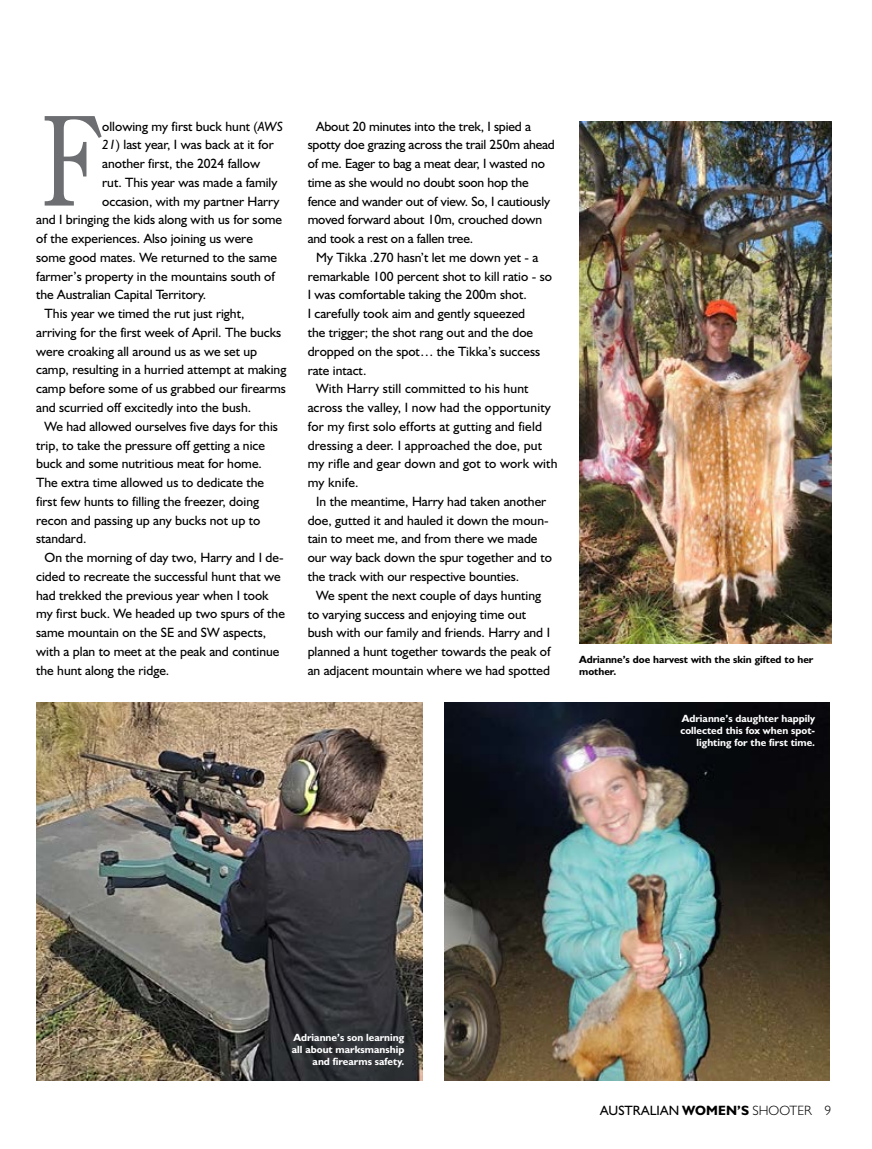
<style>
.page{position:relative;width:872px;height:1149px;background:#fff}
.page>*{position:absolute;margin:0;border:0;box-sizing:border-box;transform-origin:0 0}
.t1{font:124.2px "Century Oldstyle BT";color:#6d6e71;scale:.8 1}
.t2{font:13.5px/18.8px "Humanist 521 BT";color:#000}
.t3{font:700 10.5px/12px "Humanist 521 BT";color:#fff;text-align:right}
.t4{font:700 10.5px/12px "Humanist 521 BT";color:#000}
.s1{font-style:italic}
.s2{font-weight:700}
.s3{font-weight:300}
</style>
<div class="page">
<img style="left:445px;top:702px;width:384px;height:378px">
<img style="left:36px;top:702px;width:386px;height:378px">
<img style="left:579px;top:121px;width:252px;height:522px">
<h1 class="t1" style="left:41px;top:86px;width:77px">F</h1>
<p class="t2" style="left:102px;top:116px;width:182px">ollowing my first buck hunt (<span class="s1">AWS</span></p>
<p class="t2" style="left:102px;top:135px;width:173px"><span class="s1">21</span>) last year, I was back at it for</p>
<p class="t2" style="left:102px;top:154px;width:159px">another first, the 2024 fallow</p>
<p class="t2" style="left:102px;top:172px;width:177px">rut. This year was made a family</p>
<p class="t2" style="left:102px;top:191px;width:179px">occasion, with my partner Harry</p>
<p class="t2" style="left:36px;top:210px;width:247px">and I bringing the kids along with us for some</p>
<p class="t2" style="left:36px;top:229px;width:218px">of the experiences. Also joining us were</p>
<p class="t2" style="left:36px;top:247px;width:242px">some good mates. We returned to the same</p>
<p class="t2" style="left:36px;top:266px;width:240px">farmer’s property in the mountains south of</p>
<p class="t2" style="left:36px;top:285px;width:172px">the Australian Capital Territory.</p>
<p class="t2" style="left:45px;top:304px;width:201px">This year we timed the rut just right,</p>
<p class="t2" style="left:36px;top:322px;width:247px">arriving for the first week of April. The bucks</p>
<p class="t2" style="left:36px;top:341px;width:223px">were croaking all around us as we set up</p>
<p class="t2" style="left:36px;top:360px;width:252px">camp, resulting in a hurried attempt at making</p>
<p class="t2" style="left:36px;top:379px;width:251px">camp before some of us grabbed our firearms</p>
<p class="t2" style="left:36px;top:397px;width:216px">and scurried off excitedly into the bush.</p>
<p class="t2" style="left:45px;top:416px;width:235px">We had allowed ourselves five days for this</p>
<p class="t2" style="left:36px;top:435px;width:230px">trip, to take the pressure off getting a nice</p>
<p class="t2" style="left:36px;top:454px;width:227px">buck and some nutritious meat for home.</p>
<p class="t2" style="left:36px;top:472px;width:229px">The extra time allowed us to dedicate the</p>
<p class="t2" style="left:36px;top:491px;width:224px">first few hunts to filling the freezer, doing</p>
<p class="t2" style="left:36px;top:510px;width:226px">recon and passing up any bucks not up to</p>
<p class="t2" style="left:36px;top:529px;width:52px">standard.</p>
<p class="t2" style="left:45px;top:547px;width:240px">On the morning of day two, Harry and I de-</p>
<p class="t2" style="left:36px;top:566px;width:246px">cided to recreate the successful hunt that we</p>
<p class="t2" style="left:36px;top:585px;width:234px">had trekked the previous year when I took</p>
<p class="t2" style="left:36px;top:604px;width:250px">my first buck. We headed up two spurs of the</p>
<p class="t2" style="left:36px;top:622px;width:232px">same mountain on the SE and SW aspects,</p>
<p class="t2" style="left:36px;top:641px;width:245px">with a plan to meet at the peak and continue</p>
<p class="t2" style="left:36px;top:660px;width:135px">the hunt along the ridge.</p>
<p class="t2" style="left:308px;top:116px;width:249px;text-indent:9px">About 20 minutes into the trek, I spied a spotty doe grazing across the trail 250m ahead of me. Eager to bag a meat dear, I wasted no time as she would no doubt soon hop the fence and wander out of view. So, I cautiously moved forward about 10m, crouched down and took a rest on a fallen tree.</p>
<p class="t2" style="left:316px;top:247px;width:224px">My Tikka .270 hasn’t let me down yet - a</p>
<p class="t2" style="left:308px;top:266px;width:246px">remarkable 100 percent shot to kill ratio - so</p>
<p class="t2" style="left:308px;top:285px;width:221px">I was comfortable taking the 200m shot.</p>
<p class="t2" style="left:308px;top:304px;width:219px">I carefully took aim and gently squeezed</p>
<p class="t2" style="left:308px;top:322px;width:227px">the trigger; the shot rang out and the doe</p>
<p class="t2" style="left:308px;top:341px;width:234px">dropped on the spot… the Tikka’s success</p>
<p class="t2" style="left:308px;top:360px;width:60px">rate intact.</p>
<p class="t2" style="left:316px;top:379px;width:214px">With Harry still committed to his hunt</p>
<p class="t2" style="left:308px;top:397px;width:245px">across the valley, I now had the opportunity</p>
<p class="t2" style="left:308px;top:416px;width:236px">for my first solo efforts at gutting and field</p>
<p class="t2" style="left:308px;top:435px;width:236px">dressing a deer. I approached the doe, put</p>
<p class="t2" style="left:308px;top:454px;width:251px">my rifle and gear down and got to work with</p>
<p class="t2" style="left:308px;top:472px;width:52px">my knife.</p>
<p class="t2" style="left:316px;top:491px;width:232px">In the meantime, Harry had taken another</p>
<p class="t2" style="left:308px;top:510px;width:242px">doe, gutted it and hauled it down the moun-</p>
<p class="t2" style="left:308px;top:529px;width:231px">tain to meet me, and from there we made</p>
<p class="t2" style="left:308px;top:547px;width:246px">our way back down the spur together and to</p>
<p class="t2" style="left:308px;top:566px;width:213px">the track with our respective bounties.</p>
<p class="t2" style="left:316px;top:585px;width:226px">We spent the next couple of days hunting</p>
<p class="t2" style="left:308px;top:604px;width:220px">to varying success and enjoying time out</p>
<p class="t2" style="left:308px;top:622px;width:244px">bush with our family and friends. Harry and I</p>
<p class="t2" style="left:308px;top:641px;width:244px">planned a hunt together towards the peak of</p>
<p class="t2" style="left:308px;top:660px;width:244px">an adjacent mountain where we had spotted</p>
<p class="t4" style="left:579px;top:653px;width:236px">Adrianne’s doe harvest with the skin gifted to her mother.</p>
<p class="t3" style="left:680px;top:712px;width:136px">Adrianne’s daughter happily collected this fox when spot&shy;lighting for the first time.</p>
<p class="t3" style="left:292px;top:1030px;width:114px">Adrianne’s son learning all about marksmanship and firearms safety.</p>
<p class="t2" style="left:600px;top:1100px;width:233px">AUSTRALIAN <span class="s2">WOMEN’S</span> <span class="s3">SHOOTER 9</span></p>
</div>
